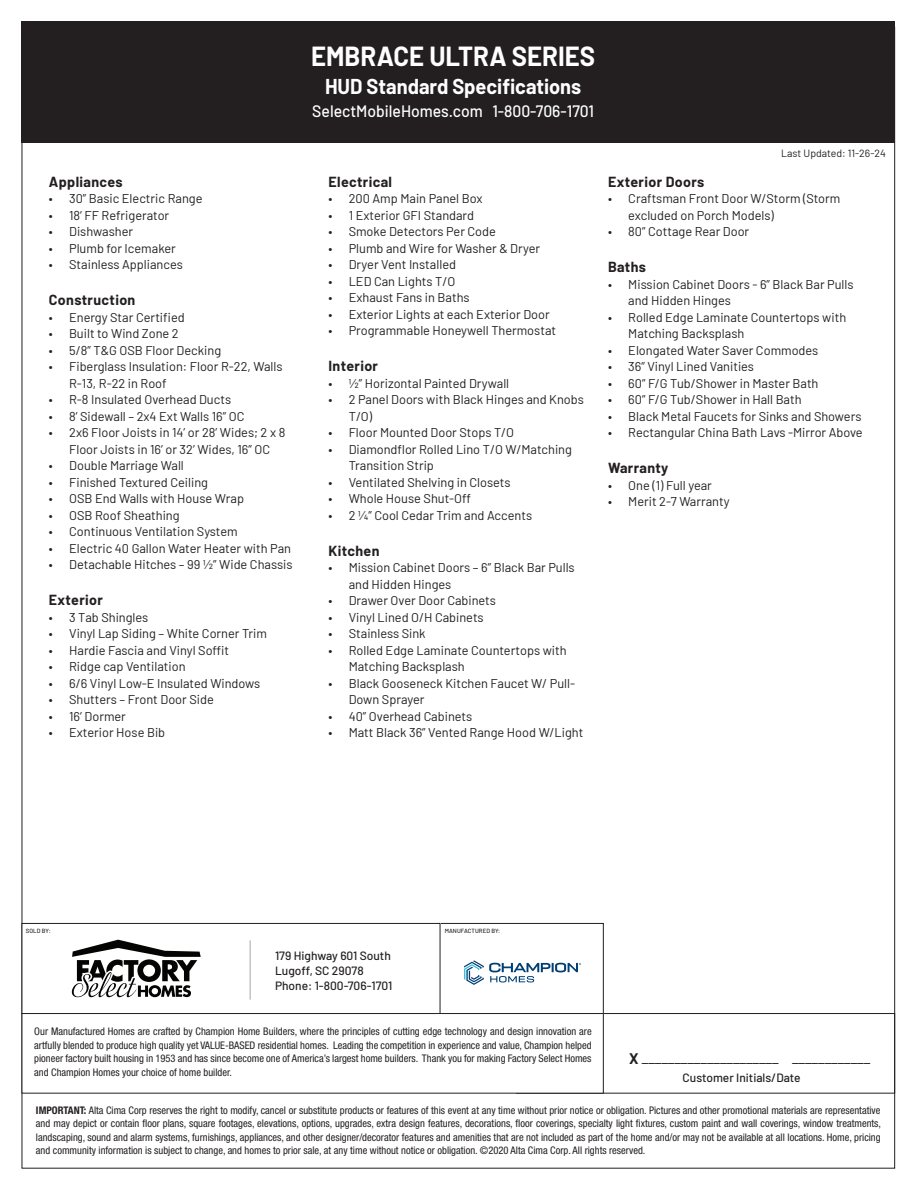
<style>
.page{position:relative;width:918px;height:1188px;background:#fff}
.page>*{position:absolute;margin:0;border:0;box-sizing:border-box;transform-origin:0 0}
.t1{font:700 27px "Barlow";color:#fff;scale:.95 1}
.t2{font:700 21px "Barlow";color:#fff;scale:.95 1}
.t3{font:500 16.5px "Barlow";color:#fff;scale:.95 1}
.t4{font:15px "Barlow";color:#231f20}
.Headers{font:700 14.25px "Barlow";letter-spacing:.025em;color:#231f20}
.t5{font:12.75px/16.5px "Barlow";color:#231f20}
.t6{font:500 12px "Barlow";color:#231f20}
.heading_new{font:condensed 10.5px/13.5px "Helvetica Neue LT Std";color:#231f20;text-align:justify}
.t7{font:10.5px "Barlow";color:#231f20}
.t8{font:500 6px "Barlow";letter-spacing:.01em;color:#231f20}
.s1{font-weight:700}
</style>
<div class="page">
<div style="left:438px;top:923px;width:166px;height:91px;border:1px solid #231f20"></div>
<div style="left:22px;top:923px;width:418px;height:91px;border:1px solid #231f20"></div>
<div style="left:22px;top:21px;width:873px;height:122px;background:#231f20"></div>
<hr style="left:250px;top:940px;width:1px;height:60px;background:#a4a5a9">
<div style="left:516px;top:1013px;width:379px;height:81px;border:1px solid #231f20"></div>
<svg style="left:72px;top:940px;width:129px;height:57px"></svg>
<div style="left:22px;top:1014px;width:581px;height:79px;background:#fff"></div>
<div style="left:22px;top:1013px;width:582px;height:81px;border:1px solid #231f20"></div>
<svg style="left:464px;top:960px;width:117px;height:25px"></svg>
<p class="Headers" style="left:49px;top:171px;width:75px">Appliances</p>
<p class="t5" style="left:49px;top:190px;width:155px">• 30” Basic Electric Range</p>
<p class="t5" style="left:49px;top:206px;width:122px">• 18’ FF Refrigerator</p>
<p class="t5" style="left:49px;top:223px;width:86px">• Dishwasher</p>
<p class="t5" style="left:49px;top:239px;width:129px">• Plumb for Icemaker</p>
<p class="t5" style="left:49px;top:256px;width:135px">• Stainless Appliances</p>
<p class="Headers" style="left:49px;top:290px;width:88px">Construction</p>
<p class="t5" style="left:49px;top:308px;width:137px">• Energy Star Certified</p>
<p class="t5" style="left:49px;top:325px;width:131px">• Built to Wind Zone 2</p>
<p class="t5" style="left:49px;top:341px;width:174px">• 5/8” T&amp;G OSB Floor Decking</p>
<p class="t5" style="left:69px;top:358px;width:215px;text-indent:-20px">• Fiberglass Insulation: Floor R-22, Walls<br>R-13, R-22 in Roof</p>
<p class="t5" style="left:49px;top:391px;width:184px">• R-8 Insulated Overhead Ducts</p>
<p class="t5" style="left:49px;top:407px;width:197px">• 8’ Sidewall – 2x4 Ext Walls 16” OC</p>
<p class="t5" style="left:49px;top:424px;width:238px;text-align:center">• 2x6 Floor Joists in 14’ or 28’ Wides; 2 x 8<br>Floor Joists in 16’ or 32’ Wides, 16” OC</p>
<p class="t5" style="left:49px;top:457px;width:136px">• Double Marriage Wall</p>
<p class="t5" style="left:49px;top:473px;width:161px">• Finished Textured Ceiling</p>
<p class="t5" style="left:49px;top:490px;width:197px">• OSB End Walls with House Wrap</p>
<p class="t5" style="left:49px;top:506px;width:132px">• OSB Roof Sheathing</p>
<p class="t5" style="left:49px;top:523px;width:190px">• Continuous Ventilation System</p>
<p class="t5" style="left:49px;top:539px;width:244px">• Electric 40 Gallon Water Heater with Pan</p>
<p class="t5" style="left:49px;top:556px;width:245px">• Detachable Hitches – 99 ½” Wide Chassis</p>
<p class="Headers" style="left:49px;top:590px;width:56px">Exterior</p>
<p class="t5" style="left:49px;top:608px;width:101px">• 3 Tab Shingles</p>
<p class="t5" style="left:49px;top:625px;width:220px">• Vinyl Lap Siding – White Corner Trim</p>
<p class="t5" style="left:49px;top:641px;width:182px">• Hardie Fascia and Vinyl Soffit</p>
<p class="t5" style="left:49px;top:658px;width:138px">• Ridge cap Ventilation</p>
<p class="t5" style="left:49px;top:674px;width:213px">• 6/6 Vinyl Low-E Insulated Windows</p>
<p class="t5" style="left:49px;top:691px;width:166px">• Shutters – Front Door Side</p>
<p class="t5" style="left:49px;top:707px;width:78px">• 16’ Dormer</p>
<p class="t5" style="left:49px;top:724px;width:118px">• Exterior Hose Bib</p>
<p class="t1" style="left:311px;top:36px;width:301px">EMBRACE ULTRA SERIES</p>
<p class="t2" style="left:325px;top:71px;width:271px">HUD Standard Specifications</p>
<p class="t3" style="left:312px;top:99px;width:298px">SelectMobileHomes.com 1-800-706-1701</p>
<p class="Headers" style="left:328px;top:171px;width:65px">Electrical</p>
<p class="t5" style="left:328px;top:190px;width:156px">• 200 Amp Main Panel Box</p>
<p class="t5" style="left:328px;top:206px;width:147px">• 1 Exterior GFI Standard</p>
<p class="t5" style="left:328px;top:223px;width:169px">• Smoke Detectors Per Code</p>
<p class="t5" style="left:328px;top:239px;width:213px">• Plumb and Wire for Washer &amp; Dryer</p>
<p class="t5" style="left:328px;top:256px;width:129px">• Dryer Vent Installed</p>
<p class="t5" style="left:328px;top:272px;width:128px">• LED Can Lights T/O</p>
<p class="t5" style="left:328px;top:289px;width:143px">• Exhaust Fans in Baths</p>
<p class="t5" style="left:328px;top:305px;width:223px">• Exterior Lights at each Exterior Door</p>
<p class="t5" style="left:328px;top:322px;width:229px">• Programmable Honeywell Thermostat</p>
<p class="Headers" style="left:328px;top:356px;width:51px">Interior</p>
<p class="t5" style="left:328px;top:374px;width:182px">• ½” Horizontal Painted Drywall</p>
<p class="t5" style="left:349px;top:391px;width:237px;text-indent:-20px">• 2 Panel Doors with Black Hinges and Knobs<br>T/O)</p>
<p class="t5" style="left:328px;top:424px;width:187px">• Floor Mounted Door Stops T/O</p>
<p class="t5" style="left:349px;top:440px;width:225px;text-indent:-20px">• Diamondflor Rolled Lino T/O W/Matching<br>Transition Strip</p>
<p class="t5" style="left:328px;top:473px;width:184px">• Ventilated Shelving in Closets</p>
<p class="t5" style="left:328px;top:490px;width:144px">• Whole House Shut-Off</p>
<p class="t5" style="left:328px;top:506px;width:205px">• 2 ¼” Cool Cedar Trim and Accents</p>
<p class="Headers" style="left:328px;top:540px;width:52px">Kitchen</p>
<p class="t5" style="left:349px;top:559px;width:228px;text-indent:-20px">• Mission Cabinet Doors – 6” Black Bar Pulls and Hidden Hinges</p>
<p class="t5" style="left:328px;top:592px;width:169px">• Drawer Over Door Cabinets</p>
<p class="t5" style="left:328px;top:608px;width:157px">• Vinyl Lined O/H Cabinets</p>
<p class="t5" style="left:328px;top:625px;width:99px">• Stainless Sink</p>
<p class="t5" style="left:349px;top:641px;width:219px;text-indent:-20px">• Rolled Edge Laminate Countertops with<br>Matching Backsplash</p>
<p class="t5" style="left:349px;top:674px;width:228px;text-indent:-20px">• Black Gooseneck Kitchen Faucet W/ Pull-<br>Down Sprayer</p>
<p class="t5" style="left:328px;top:707px;width:145px">• 40” Overhead Cabinets</p>
<p class="t5" style="left:328px;top:724px;width:256px">• Matt Black 36” Vented Range Hood W/Light</p>
<p class="t7" style="left:781px;top:145px;width:106px">Last Updated: 11-26-24</p>
<p class="Headers" style="left:608px;top:171px;width:98px">Exterior Doors</p>
<p class="t5" style="left:628px;top:190px;width:214px;text-indent:-20px">• Craftsman Front Door W/Storm (Storm excluded on Porch Models)</p>
<p class="t5" style="left:608px;top:223px;width:143px">• 80” Cottage Rear Door</p>
<p class="Headers" style="left:608px;top:257px;width:39px">Baths</p>
<p class="t5" style="left:628px;top:275px;width:227px;text-indent:-20px">• Mission Cabinet Doors - 6” Black Bar Pulls and Hidden Hinges</p>
<p class="t5" style="left:628px;top:308px;width:219px;text-indent:-20px">• Rolled Edge Laminate Countertops with<br>Matching Backsplash</p>
<p class="t5" style="left:608px;top:341px;width:212px">• Elongated Water Saver Commodes</p>
<p class="t5" style="left:608px;top:358px;width:148px">• 36” Vinyl Lined Vanities</p>
<p class="t5" style="left:608px;top:374px;width:212px">• 60” F/G Tub/Shower in Master Bath</p>
<p class="t5" style="left:608px;top:391px;width:195px">• 60” F/G Tub/Shower in Hall Bath</p>
<p class="t5" style="left:608px;top:407px;width:255px">• Black Metal Faucets for Sinks and Showers</p>
<p class="t5" style="left:608px;top:424px;width:256px">• Rectangular China Bath Lavs -Mirror Above</p>
<p class="Headers" style="left:608px;top:458px;width:62px">Warranty</p>
<p class="t5" style="left:608px;top:476px;width:105px">• One (1) Full year</p>
<p class="t5" style="left:608px;top:493px;width:123px">• Merit 2-7 Warranty</p>
<p class="t8" style="left:26px;top:926px;width:26px">SOLD BY:</p>
<p class="t8" style="left:445px;top:926px;width:57px">MANUFACTURED BY:</p>
<p class="t6" style="left:275px;top:947px;width:117px">179 Highway 601 South</p>
<p class="t6" style="left:275px;top:962px;width:90px">Lugoff, SC 29078</p>
<p class="t6" style="left:275px;top:977px;width:119px">Phone: 1-800-706-1701</p>
<p class="heading_new" style="left:34px;top:1025px;width:559px">Our Manufactured Homes are crafted by Champion Home Builders, where the principles of cutting edge technology and design innovation are artfully blended to produce high quality yet VALUE-BASED residential homes. Leading the competition in experience and value, Champion helped pioneer factory built housing in 1953 and has since become one of America’s largest home builders. Thank you for making Factory Select Homes and Champion Homes your choice of home builder.</p>
<p class="t4" style="left:629px;top:1048px;width:243px"><span class="s1">X</span> _____________________ ____________</p>
<p class="t6" style="left:683px;top:1069px;width:119px">Customer Initials/Date</p>
<p class="heading_new" style="left:36px;top:1103px;width:847px"><span class="s1">IMPORTANT:</span> Alta Cima Corp reserves the right to modify, cancel or substitute products or features of this event at any time without prior notice or obligation. Pictures and other promotional materials are representative and may depict or contain floor plans, square footages, elevations, options, upgrades, extra design features, decorations, floor coverings, specialty light fixtures, custom paint and wall coverings, window treatments, landscaping, sound and alarm systems, furnishings, appliances, and other designer/decorator features and amenities that are not included as part of the home and/or may not be available at all locations. Home, pricing and community information is subject to change, and homes to prior sale, at any time without notice or obligation. ©2020 Alta Cima Corp. All rights reserved.</p>
</div>
